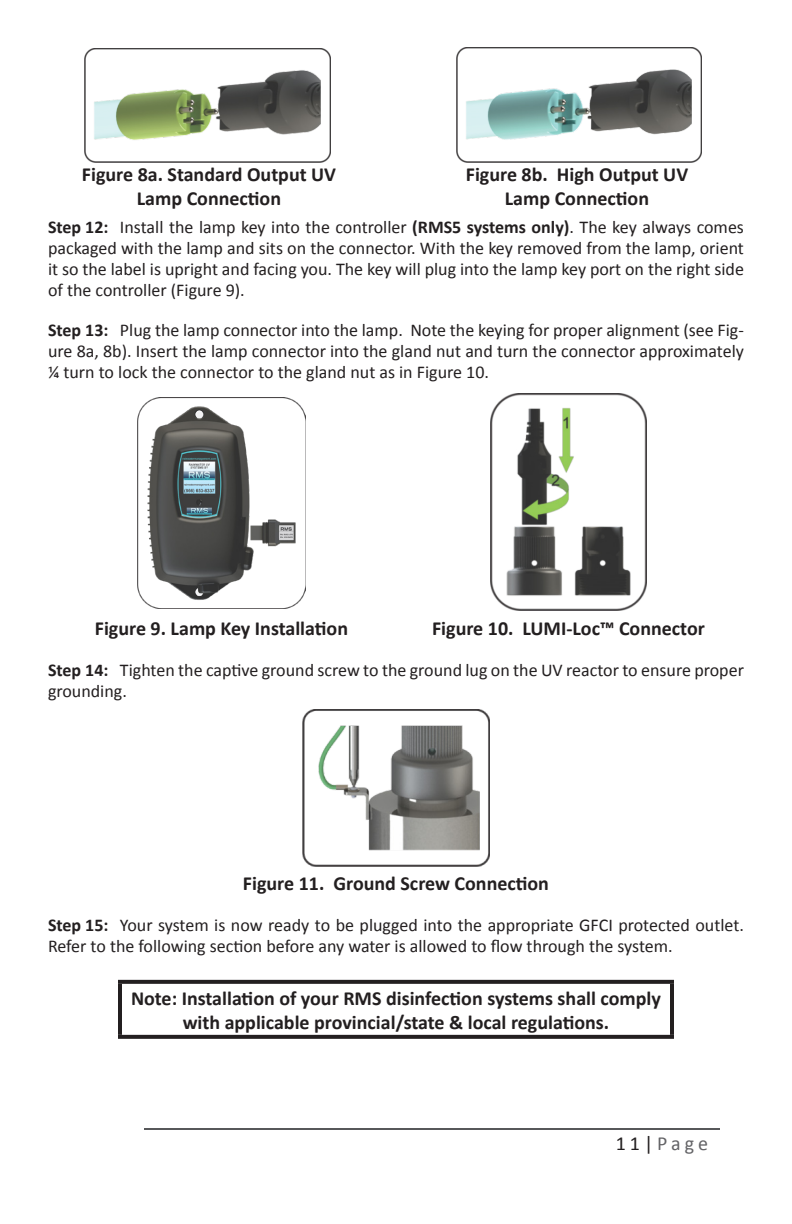
<style>
.page{position:relative;width:792px;height:1224px;background:#fff}
.page>*{position:absolute;margin:0;border:0;box-sizing:border-box;transform-origin:0 0}
.t1{font:700 20px/24px "Calibri";color:#231f20;text-align:center}
.t2{font:20px "Calibri";letter-spacing:.195em;color:#636366}
.t3{font:18px/20.6px "Calibri";color:#231f20;text-align:justify}
.s1{font-weight:700}
.s2{color:#231f20}
</style>
<div class="page">
<hr style="left:144px;top:1128px;width:576px;height:2px;background:#57585a">
<img style="left:85px;top:49px;width:246px;height:113px">
<img style="left:457px;top:48px;width:245px;height:114px">
<img style="left:137px;top:398px;width:169px;height:210px">
<img style="left:491px;top:394px;width:155px;height:216px">
<img style="left:303px;top:709px;width:186px;height:157px">
<svg style="left:118px;top:980px;width:556px;height:4px;background:#2b2728"></svg>
<hr style="left:118px;top:984px;width:4px;height:51px;background:#231f20">
<hr style="left:670px;top:984px;width:4px;height:51px;background:#231f20">
<svg style="left:118px;top:1035px;width:556px;height:4px;background:#2b2728"></svg>
<p class="t1" style="left:82px;top:162px;width:256px">Figure 8a. Standard Output UV<br>Lamp Connection</p>
<p class="t1" style="left:466px;top:162px;width:224px">Figure 8b. High Output UV<br>Lamp Connection</p>
<p class="t3" style="left:48px;top:217px;width:698px"><span class="s1">Step 12:</span> Install the lamp key into the controller <span class="s1">(RMS5 systems only)</span>. The key always comes packaged with the lamp and sits on the connector. With the key removed from the lamp, orient it so the label is upright and facing you. The key will plug into the lamp key port on the right side of the controller (Figure 9).</p>
<p class="t3" style="left:48px;top:320px;width:698px"><span class="s1">Step 13:</span> Plug the lamp connector into the lamp. Note the keying for proper alignment (see Fig&shy;ure 8a, 8b). Insert the lamp connector into the gland nut and turn the connector approximately ¼ turn to lock the connector to the gland nut as in Figure 10.</p>
<p class="t1" style="left:95px;top:616px;width:255px">Figure 9. Lamp Key Installation</p>
<p class="t1" style="left:432px;top:616px;width:274px">Figure 10. LUMI-Loc™ Connector</p>
<p class="t3" style="left:48px;top:659px;width:697px"><span class="s1">Step 14:</span> Tighten the captive ground screw to the ground lug on the UV reactor to ensure proper grounding.</p>
<p class="t1" style="left:243px;top:871px;width:308px">Figure 11. Ground Screw Connection</p>
<p class="t3" style="left:48px;top:914px;width:697px"><span class="s1">Step 15:</span> Your system is now ready to be plugged into the appropriate GFCI protected outlet.<br>Refer to the following section before any water is allowed to flow through the system.</p>
<p class="t1" style="left:131px;top:986px;width:532px">Note: Installation of your RMS disinfection systems shall comply with applicable provincial/state &amp; local regulations.</p>
<p class="t2" style="left:616px;top:1129px;width:94px"><span class="s2">11|</span>Page</p>
</div>
